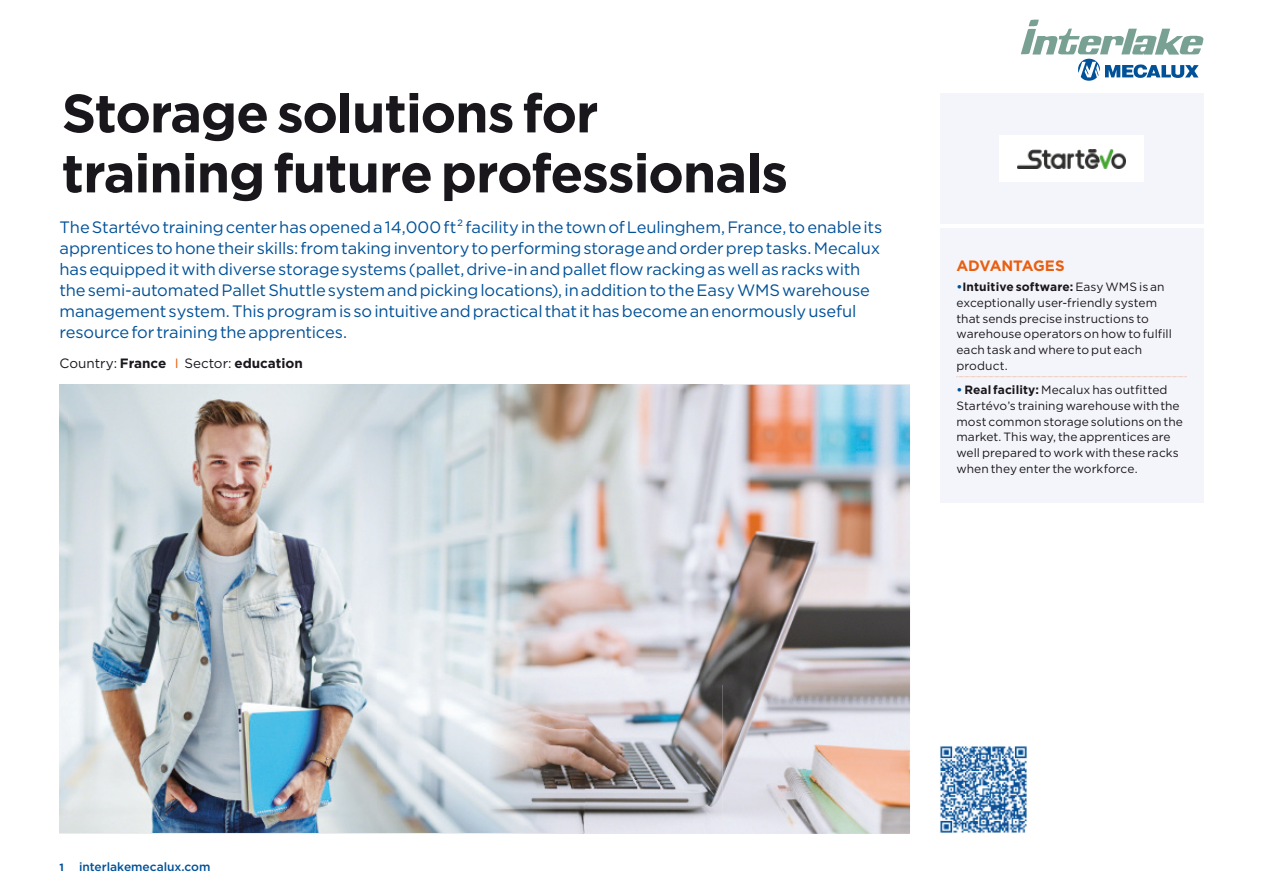
<style>
.page{position:relative;width:1263px;height:893px;background:#fff}
.page>*{position:absolute;margin:0;border:0;box-sizing:border-box;transform-origin:0 0}
.t1{font:700 54px/60px "Gotham";letter-spacing:-.025em;color:#1a171c}
.t2{font:16.5px/21px "Gotham";letter-spacing:-.01em;color:#005198}
.t3{font:700 15px "Gotham";letter-spacing:-.005em;color:#e95e0f}
.t4{font:13.5px "Gotham";color:#1a171c}
.t5{font:12px/15.8px "Gotham";letter-spacing:.005em;color:#1a171c}
.t6{font:500 12px "Gotham";color:#005198}
.t7{font:700 10.5px "Gotham";color:#005198}
.s1{font-weight:700}
.s2{color:#e95e0f}
.s3{font-weight:700;color:#005198}
</style>
<div class="page">
<svg style="left:1021px;top:20px;width:182px;height:61px"></svg>
<div style="left:940px;top:94px;width:263px;height:130px;background:#f4f5fa"></div>
<div style="left:940px;top:229px;width:263px;height:274px;background:#f4f5fa"></div>
<svg style="left:956px;top:377px;width:231px;height:1px"></svg>
<div style="left:999px;top:135px;width:145px;height:47px;background:#fff"></div>
<img style="left:1017px;top:149px;width:109px;height:19px">
<img style="left:722px;top:385px;width:188px;height:449px">
<svg style="left:60px;top:386px;width:9px;height:448px;background:#d3dee2"></svg>
<img style="left:584px;top:385px;width:138px;height:299px">
<img style="left:572px;top:684px;width:150px;height:150px">
<img style="left:69px;top:385px;width:515px;height:448px">
<img style="left:940px;top:746px;width:88px;height:88px">
<h1 class="t1" style="left:62px;top:83px;width:728px">Storage solutions for training future professionals</h1>
<p class="t2" style="left:60px;top:216px;width:824px">The Startévo training center has opened a 14,000 ft² facility in the town of Leulinghem, France, to enable its apprentices to hone their skills: from taking inventory to performing storage and order prep tasks. Mecalux has equipped it with diverse storage systems (pallet, drive-in and pallet flow racking as well as racks with the semi-automated Pallet Shuttle system and picking locations), in addition to the Easy WMS warehouse management system. This program is so intuitive and practical that it has become an enormously useful resource for training the apprentices.</p>
<p class="t4" style="left:60px;top:355px;width:245px">Country: <span class="s1">France</span> <span class="s2">I</span> Sector: <span class="s1">education</span></p>
<p class="t3" style="left:956px;top:256px;width:110px">ADVANTAGES</p>
<p class="t5" style="left:956px;top:279px;width:217px"><span class="s3">•</span><span class="s1">Intuitive software:</span> Easy WMS is an exceptionally user-friendly system that sends precise instructions to warehouse operators on how to fulfill each task and where to put each product.</p>
<p class="t5" style="left:956px;top:382px;width:228px"><span class="s3">•</span> <span class="s1">Real facility:</span> Mecalux has outfitted Startévo’s training warehouse with the most common storage solutions on the market. This way, the apprentices are well prepared to work with these racks when they enter the workforce.</p>
<p class="t7" style="left:60px;top:860px;width:6px">1</p>
<p class="t6" style="left:79px;top:859px;width:133px">interlakemecalux.com</p>
</div>
